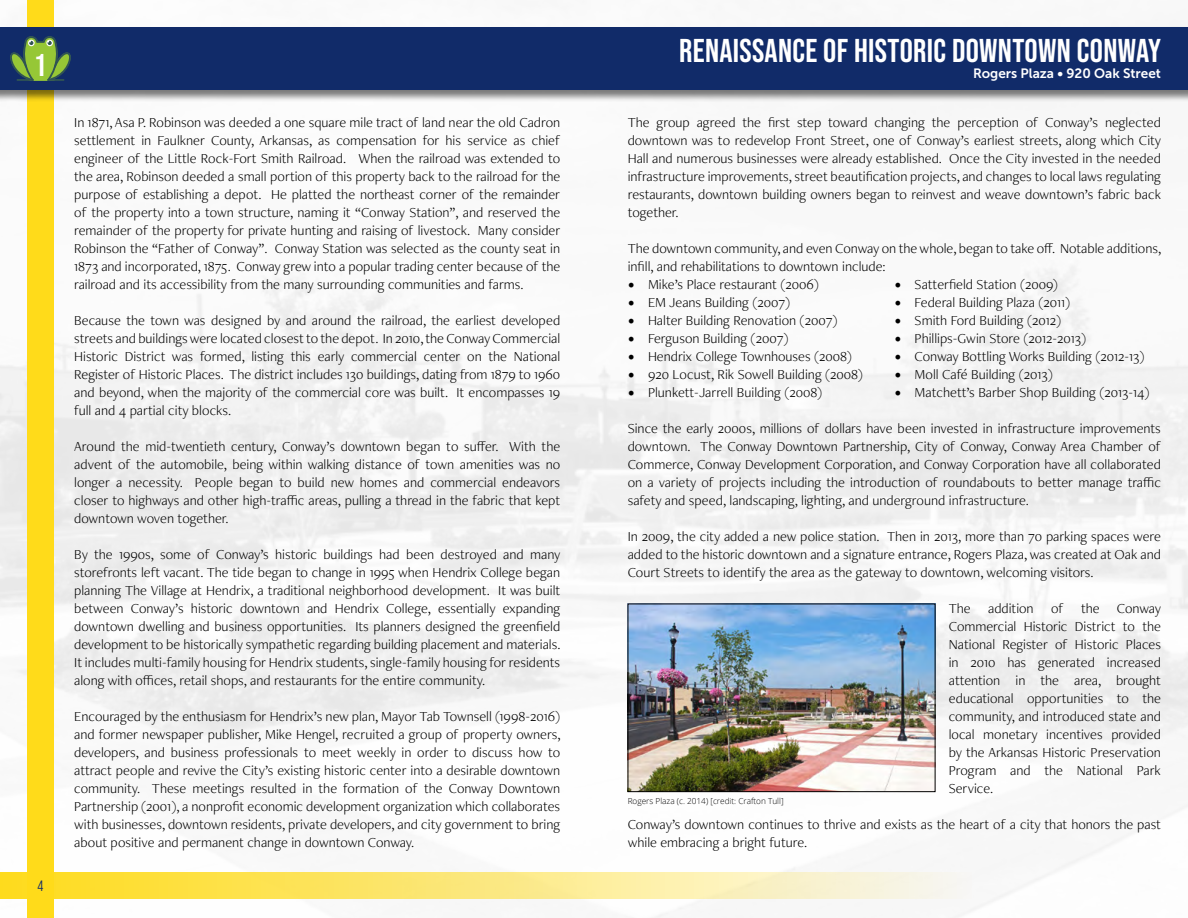
<style>
.page{position:relative;width:1188px;height:918px;background:#fff}
.page>*{position:absolute;margin:0;border:0;box-sizing:border-box;transform-origin:0 0}
.t1{font:700 33px "Bebas Neue Pro";letter-spacing:.01em;color:#fff}
.t2{font:700 31.5px "Bebas Neue Pro";color:#fff}
.t3{font:15px "Bebas Neue Pro Middle";color:#112b69}
.t4{font:300 14.25px/18px "Freight Neo Pro";color:#000;text-align:justify}
.t5{font:13.5px "Museo Sans 700";color:#fff}
.t6{font:300 8.25px "Open Sans";color:#000}
.s1{font-family:"Minion Pro";font-weight:400;font-size:18px}
</style>
<div class="page">
<img style="left:0;top:265px;width:1188px;height:653px">
<img style="left:630px;top:606px;width:303px;height:184px">
<div style="left:628px;top:604px;width:307px;height:188px;border:1px solid #000"></div>
<div style="left:27px;top:0;width:27px;height:918px;background:#ffdb1a"></div>
<div style="left:0;top:872px;width:1188px;height:27px;background:linear-gradient(to right,#feda1a,#f9feff)"></div>
<div style="left:0;top:26px;width:1188px;height:76px;background:#000;opacity:.51"></div>
<div style="left:0;top:27px;width:1188px;height:63px;background:#112b69"></div>
<svg style="left:10px;top:36px;width:61px;height:45px"></svg>
<h2 class="t2" style="left:36px;top:47px;width:11px">1</h2>
<p class="t3" style="left:38px;top:877px;width:7px">4</p>
<p class="t4" style="left:74px;top:113px;width:488px">In 1871, Asa P. Robinson was deeded a one square mile tract of land near the old Cadron settlement in Faulkner County, Arkansas, as compensation for his service as chief engineer of the Little Rock-Fort Smith Railroad. When the railroad was extended to the area, Robinson deeded a small portion of this property back to the railroad for the purpose of establishing a depot. He platted the northeast corner of the remainder of the property into a town structure, naming it “Conway Station”, and reserved the remainder of the property for private hunting and raising of livestock. Many consider Robinson the “Father of Conway”. Conway Station was selected as the county seat in 1873 and incorporated, 1875. Conway grew into a popular trading center because of the railroad and its accessibility from the many surrounding communities and farms.</p>
<p class="t4" style="left:74px;top:311px;width:488px">Because the town was designed by and around the railroad, the earliest developed streets and buildings were located closest to the depot. In 2010, the Conway Commercial Historic District was formed, listing this early commercial center on the National Register of Historic Places. The district includes 130 buildings, dating from 1879 to 1960 and beyond, when the majority of the commercial core was built. It encompasses 19 full and 4 partial city blocks.</p>
<p class="t4" style="left:74px;top:437px;width:488px">Around the mid-twentieth century, Conway’s downtown began to suffer. With the advent of the automobile, being within walking distance of town amenities was no longer a necessity. People began to build new homes and commercial endeavors closer to highways and other high-traffic areas, pulling a thread in the fabric that kept downtown woven together.</p>
<p class="t4" style="left:74px;top:545px;width:488px">By the 1990s, some of Conway’s historic buildings had been destroyed and many storefronts left vacant. The tide began to change in 1995 when Hendrix College began planning The Village at Hendrix, a traditional neighborhood development. It was built between Conway’s historic downtown and Hendrix College, essentially expanding downtown dwelling and business opportunities. Its planners designed the greenfield development to be historically sympathetic regarding building placement and materials.<br>It includes multi-family housing for Hendrix students, single-family housing for residents along with offices, retail shops, and restaurants for the entire community.</p>
<p class="t4" style="left:74px;top:707px;width:488px">Encouraged by the enthusiasm for Hendrix’s new plan, Mayor Tab Townsell (1998-2016) and former newspaper publisher, Mike Hengel, recruited a group of property owners, developers, and business professionals to meet weekly in order to discuss how to attract people and revive the City’s existing historic center into a desirable downtown community. These meetings resulted in the formation of the Conway Downtown Partnership (2001), a nonprofit economic development organization which collaborates with businesses, downtown residents, private developers, and city government to bring about positive and permanent change in downtown Conway.</p>
<h1 class="t1" style="left:679px;top:31px;width:483px">RENAISSANCE OF HISTORIC DOWNTOWN CONWAY</h1>
<p class="t5" style="left:973px;top:66px;width:190px">Rogers Plaza • 920 Oak Street</p>
<p class="t4" style="left:628px;top:113px;width:535px">The group agreed the first step toward changing the perception of Conway’s neglected downtown was to redevelop Front Street, one of Conway’s earliest streets, along which City Hall and numerous businesses were already established. Once the City invested in the needed infrastructure improvements, street beautification projects, and changes to local laws regulating restaurants, downtown building owners began to reinvest and weave downtown’s fabric back together.</p>
<p class="t4" style="left:628px;top:239px;width:535px">The downtown community, and even Conway on the whole, began to take off. Notable additions, infill, and rehabilitations to downtown include:</p>
<p class="t4" style="left:628px;top:275px;width:193px"><span class="s1">•</span> Mike’s Place restaurant (2006)</p>
<p class="t4" style="left:628px;top:293px;width:164px"><span class="s1">•</span> EM Jeans Building (2007)</p>
<p class="t4" style="left:628px;top:311px;width:211px"><span class="s1">•</span> Halter Building Renovation (2007)</p>
<p class="t4" style="left:628px;top:329px;width:162px"><span class="s1">•</span> Ferguson Building (2007)</p>
<p class="t4" style="left:628px;top:347px;width:226px"><span class="s1">•</span> Hendrix College Townhouses (2008)</p>
<p class="t4" style="left:628px;top:365px;width:237px"><span class="s1">•</span> 920 Locust, Rik Sowell Building (2008)</p>
<p class="t4" style="left:628px;top:383px;width:196px"><span class="s1">•</span> Plunkett-Jarrell Building (2008)</p>
<p class="t4" style="left:894px;top:275px;width:165px"><span class="s1">•</span> Satterfield Station (2009)</p>
<p class="t4" style="left:894px;top:293px;width:177px"><span class="s1">•</span> Federal Building Plaza (2011)</p>
<p class="t4" style="left:894px;top:311px;width:168px"><span class="s1">•</span> Smith Ford Building (2012)</p>
<p class="t4" style="left:894px;top:329px;width:193px"><span class="s1">•</span> Phillips-Gwin Store (2012-2013)</p>
<p class="t4" style="left:894px;top:347px;width:252px"><span class="s1">•</span> Conway Bottling Works Building (2012-13)</p>
<p class="t4" style="left:894px;top:365px;width:160px"><span class="s1">•</span> Moll Café Building (2013)</p>
<p class="t4" style="left:894px;top:383px;width:257px"><span class="s1">•</span> Matchett’s Barber Shop Building (2013-14)</p>
<p class="t4" style="left:628px;top:419px;width:535px">Since the early 2000s, millions of dollars have been invested in infrastructure improvements downtown. The Conway Downtown Partnership, City of Conway, Conway Area Chamber of Commerce, Conway Development Corporation, and Conway Corporation have all collaborated on a variety of projects including the introduction of roundabouts to better manage traffic safety and speed, landscaping, lighting, and underground infrastructure.</p>
<p class="t4" style="left:628px;top:527px;width:535px">In 2009, the city added a new police station. Then in 2013, more than 70 parking spaces were added to the historic downtown and a signature entrance, Rogers Plaza, was created at Oak and Court Streets to identify the area as the gateway to downtown, welcoming visitors.</p>
<p class="t4" style="left:949px;top:599px;width:214px">The addition of the Conway Commercial Historic District to the National Register of Historic Places in 2010 has generated increased attention in the area, brought educational opportunities to the community, and introduced state and local monetary incentives provided by the Arkansas Historic Preservation Program and the National Park Service.</p>
<p class="t4" style="left:628px;top:815px;width:535px">Conway’s downtown continues to thrive and exists as the heart of a city that honors the past while embracing a bright future.</p>
<p class="t6" style="left:628px;top:795px;width:157px">Rogers Plaza (c. 2014) [credit: Crafton Tull]</p>
</div>
